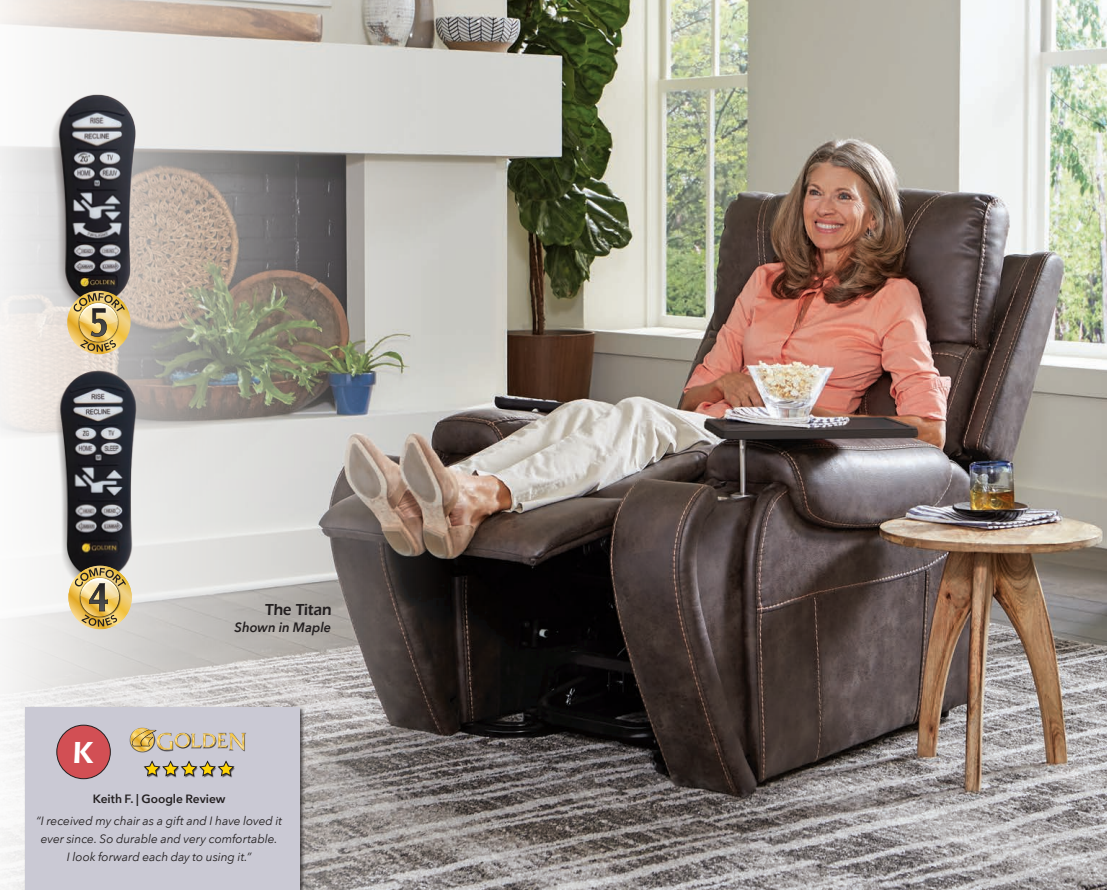
<style>
.page{position:relative;width:1107px;height:890px;background:#fff}
.page>*{position:absolute;margin:0;border:0;box-sizing:border-box;transform-origin:0 0}
.t1{font:600 31.5px "ITC Eras Std";color:#fff}
.t2{font:600 16.5px "ITC Eras Std";color:#231f20;scale:.9 1}
.t3{font:italic 600 13.5px "Avenir Next";color:#231f20}
.t4{font:italic 12px/18px "Avenir Next";letter-spacing:-.01em;color:#231f20;text-align:center}
.t5{font:600 12px "Avenir Next";letter-spacing:-.005em;color:#231f20}
</style>
<div class="page">
<img style="left:0;top:0;width:1106px;height:889px">
<div style="left:24px;top:705px;width:281px;height:184px;background:#231f20;opacity:.75"></div>
<div style="left:26px;top:707px;width:273px;height:182px;background:#cac9d4"></div>
<div style="left:145px;top:761px;width:90px;height:16px;background:#231f20;opacity:.75"></div>
<svg style="left:145px;top:761px;width:88px;height:14px"></svg>
<div style="left:57px;top:725px;width:53px;height:53px;background:#d24f54;border-radius:50%"></div>
<div style="left:57px;top:724px;width:53px;height:54px;border:1px solid #231f20;border-radius:50%"></div>
<img style="left:130px;top:729px;width:25px;height:23px">
<svg style="left:130px;top:727px;width:24px;height:24px"></svg>
<svg style="left:131px;top:728px;width:22px;height:22px"></svg>
<svg style="left:132px;top:730px;width:114px;height:20px"></svg>
<img style="left:51px;top:93px;width:94px;height:234px">
<svg style="left:67px;top:291px;width:64px;height:63px"></svg>
<svg style="left:74px;top:293px;width:51px;height:59px;background:#c5aa66"></svg>
<img style="left:51px;top:367px;width:94px;height:228px">
<svg style="left:68px;top:565px;width:64px;height:63px"></svg>
<svg style="left:75px;top:567px;width:51px;height:59px;background:#c1a765"></svg>
<h1 class="t1" style="left:72px;top:734px;width:22px">K</h1>
<h2 class="t2" style="left:265px;top:600px;width:75px">The Titan</h2>
<p class="t3" style="left:234px;top:615px;width:98px">Shown in Maple</p>
<p class="t5" style="left:93px;top:788px;width:134px">Keith F. | Google Review</p>
<p class="t4" style="left:36px;top:811px;width:248px">“I received my chair as a gift and I have loved it ever since. So durable and very comfortable.<br>I look forward each day to using it.”</p>
</div>
